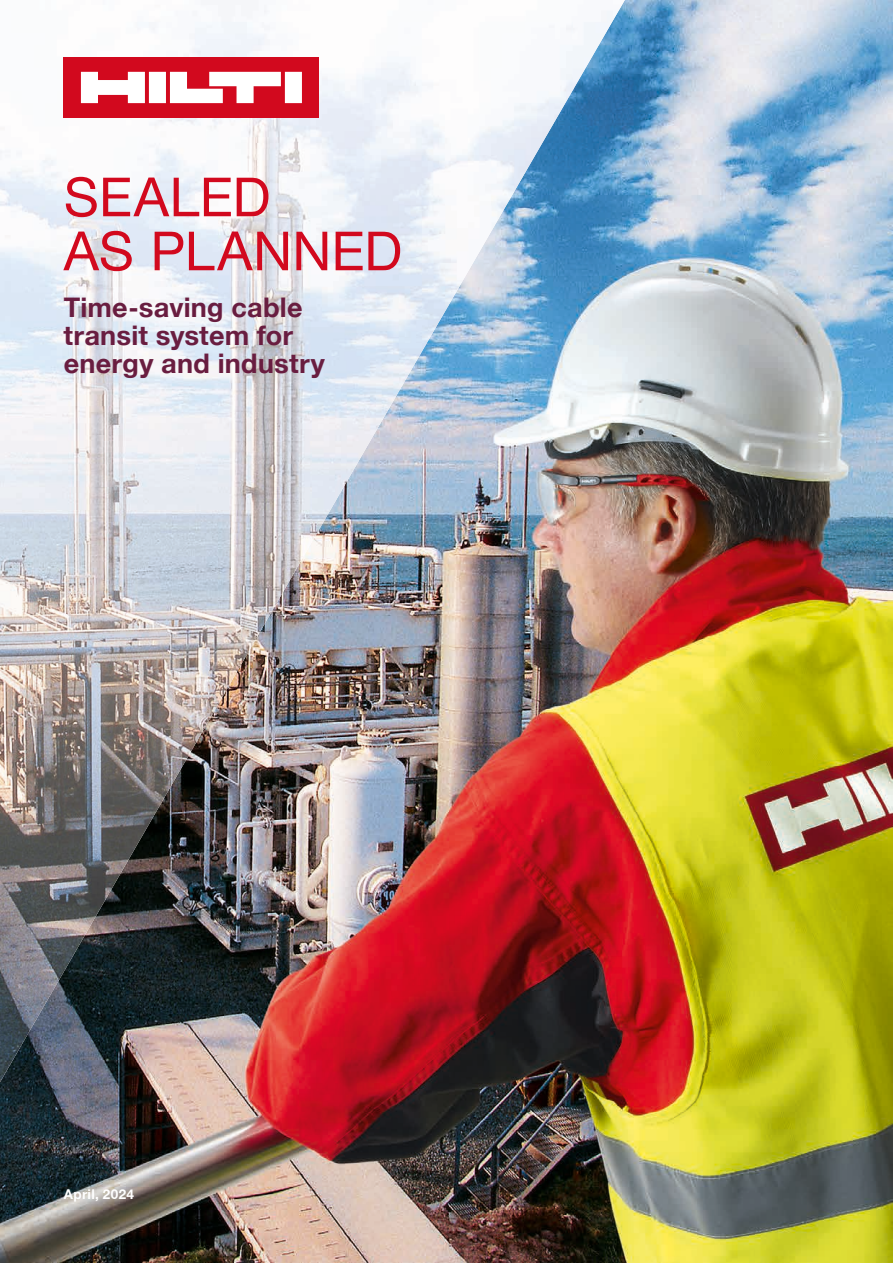
<style>
.page{position:relative;width:893px;height:1263px;background:#fff}
.page>*{position:absolute;margin:0;border:0;box-sizing:border-box;transform-origin:0 0}
.t1{font:54px/54px "Hilti";letter-spacing:.005em;color:#d2091e}
.t2{font:700 27px/28.3px "Hilti";letter-spacing:.01em;color:#691d40}
.t3{font:700 13.5px "Hilti";letter-spacing:.025em;color:#fff}
</style>
<div class="page">
<img style="left:0;top:0;width:893px;height:1263px">
<img style="left:0;top:0;width:364px;height:360px">
<img style="left:364px;top:0;width:209px;height:206px">
<img style="left:573px;top:0;width:52px;height:90px">
<img style="left:364px;top:205px;width:142px;height:104px">
<img style="left:364px;top:309px;width:83px;height:52px">
<img style="left:0;top:360px;width:313px;height:310px">
<img style="left:312px;top:360px;width:105px;height:104px">
<img style="left:312px;top:463px;width:45px;height:79px">
<img style="left:0;top:670px;width:208px;height:155px">
<img style="left:208px;top:670px;width:30px;height:52px">
<img style="left:0;top:825px;width:149px;height:103px">
<img style="left:0;top:927px;width:89px;height:105px">
<img style="left:0;top:1031px;width:30px;height:51px">
<div style="left:64px;top:57px;width:255px;height:61px;background:#d2091e"></div>
<svg style="left:81px;top:72px;width:221px;height:31px"></svg>
<h1 class="t1" style="left:64px;top:171px;width:340px">SEALED<br>AS PLANNED</h1>
<p class="t2" style="left:64px;top:293px;width:263px">Time-saving cable transit system for energy and industry</p>
<p class="t3" style="left:64px;top:1187px;width:72px">April, 2024</p>
</div>
